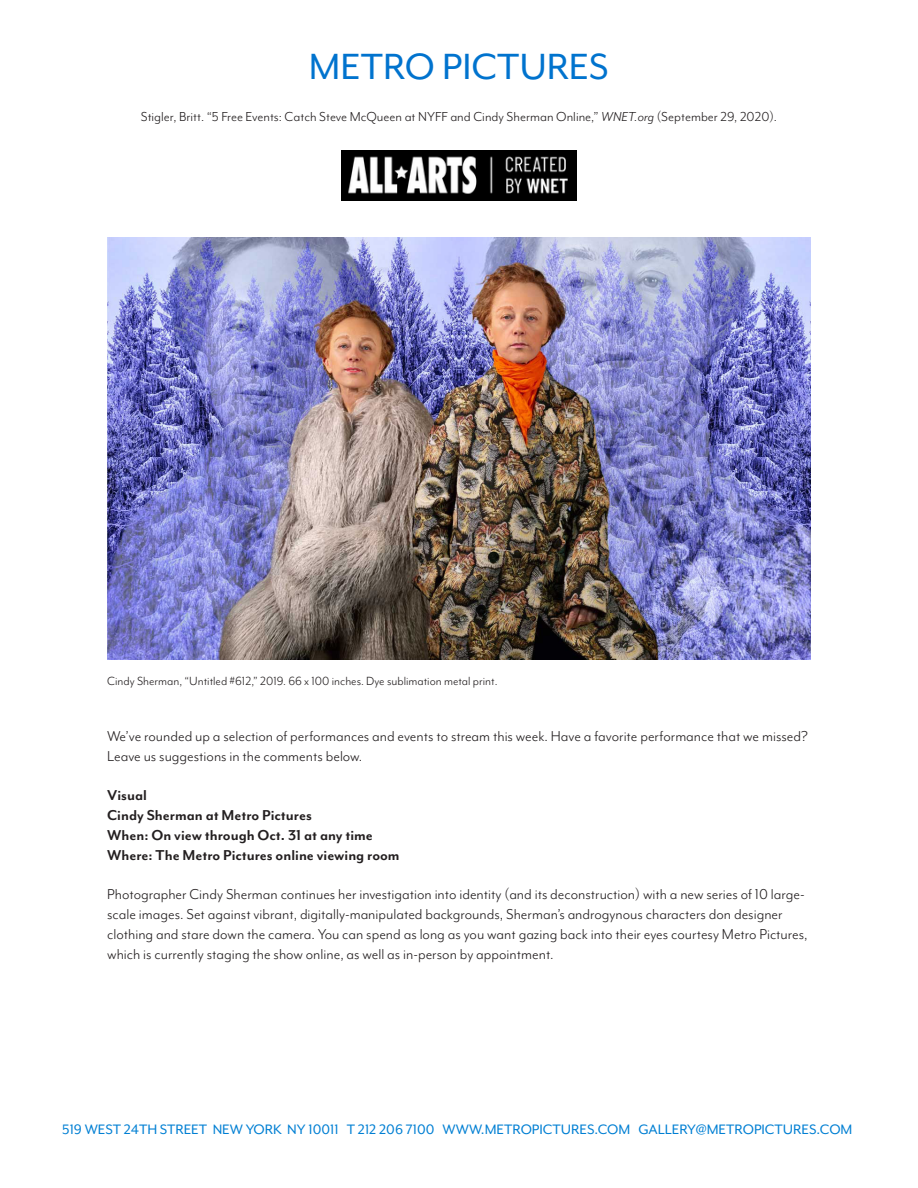
<style>
.page{position:relative;width:918px;height:1188px;background:#fff}
.page>*{position:absolute;margin:0;border:0;box-sizing:border-box;transform-origin:0 0}
.t1{font:42px "Mr Eaves Mod OT";color:#0073ce}
.t2{font:16.5px/19.8px "Mr Eaves Mod OT";color:#231f20}
.t3{font:700 16.5px "Mr Eaves Mod OT";color:#231f20}
.t4{font:15.75px "Mr Eaves Mod OT";color:#007fd3}
.t5{font:15px "Mr Eaves Mod OT";color:#231f20}
.t6{font:13.65px "Mr Eaves Mod OT";color:#231f20}
.s1{font-style:italic}
</style>
<div class="page">
<img style="left:107px;top:238px;width:704px;height:422px">
<img style="left:342px;top:150px;width:234px;height:50px">
<p class="t1" style="left:309px;top:44px;width:302px">METRO PICTURES</p>
<p class="t5" style="left:141px;top:108px;width:638px">Stigler, Britt. “5 Free Events: Catch Steve McQueen at NYFF and Cindy Sherman Online,” <span class="s1">WNET.org</span> (September 29, 2020).</p>
<p class="t6" style="left:107px;top:673px;width:392px">Cindy Sherman, “Untitled #612,” 2019. 66 x 100 inches. Dye sublimation metal print.</p>
<p class="t2" style="left:107px;top:726px;width:702px">We’ve rounded up a selection of performances and events to stream this week. Have a favorite performance that we missed?<br>Leave us suggestions in the comments below.</p>
<p class="t3" style="left:107px;top:787px;width:41px">Visual</p>
<p class="t3" style="left:107px;top:806px;width:206px">Cindy Sherman at Metro Pictures</p>
<p class="t3" style="left:107px;top:826px;width:267px">When: On view through Oct. 31 at any time</p>
<p class="t3" style="left:107px;top:846px;width:294px">Where: The Metro Pictures online viewing room</p>
<p class="t2" style="left:107px;top:885px;width:702px">Photographer Cindy Sherman continues her investigation into identity (and its deconstruction) with a new series of 10 large&shy;scale images. Set against vibrant, digitally-manipulated backgrounds, Sherman’s androgynous characters don designer clothing and stare down the camera. You can spend as long as you want gazing back into their eyes courtesy Metro Pictures, which is currently staging the show online, as well as in-person by appointment.</p>
<p class="t4" style="left:62px;top:1121px;width:792px">519 WEST 24TH STREET NEW YORK NY 10011 T 212 206 7100 WWW.METROPICTURES.COM GALLERY@METROPICTURES.COM</p>
</div>
